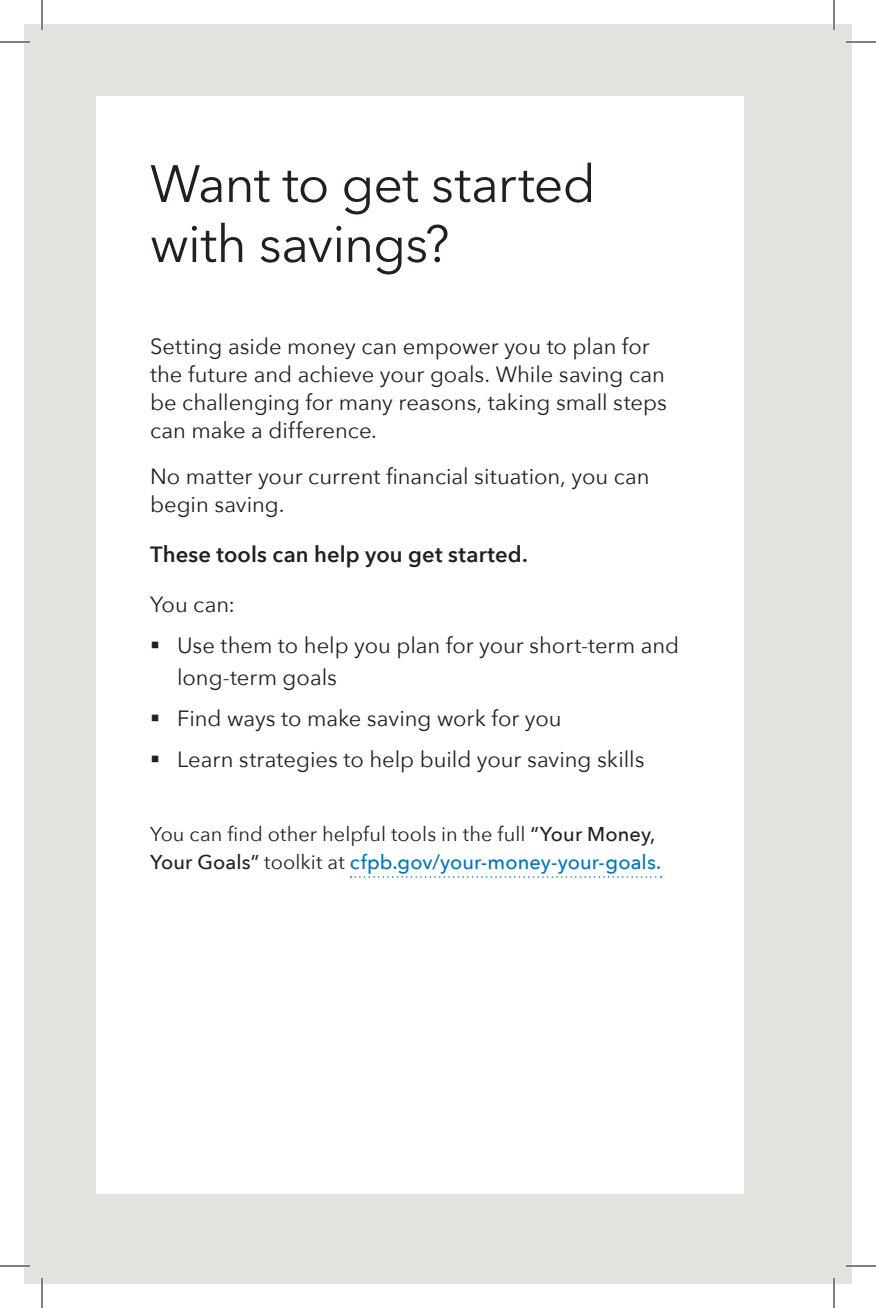
<style>
.page{position:relative;width:876px;height:1308px;background:#fff}
.page>*{position:absolute;margin:0;border:0;box-sizing:border-box;transform-origin:0 0}
.t1{font:52px/60px "Avenir Next";letter-spacing:-.02em;color:#231f20}
.H5_regular{font:22px/28px "Avenir Next";color:#231f20}
.subheading__14_point{font:600 22px "Avenir Next";letter-spacing:.005em;color:#231f20}
.subheading__14_point-2{font:22px "Avenir Next";color:#231f20}
.subheading__14_point-3{font:20px/28px "Avenir Next";letter-spacing:.005em;color:#231f20}
.s1{font-weight:500}
.s2{font-weight:500;color:#0076be}
</style>
<div class="page">
<div style="left:24px;top:24px;width:828px;height:1260px;background:#e2e2de"></div>
<div style="left:96px;top:96px;width:648px;height:1098px;background:#fff"></div>
<svg style="left:351px;top:876px;width:311px;height:2px"></svg>
<hr style="left:0;top:41px;width:30px;height:2px;background:#fff">
<hr style="left:846px;top:41px;width:30px;height:2px;background:#fff">
<hr style="left:0;top:1265px;width:30px;height:2px;background:#fff">
<hr style="left:846px;top:1265px;width:30px;height:2px;background:#fff">
<hr style="left:41px;top:0;width:2px;height:30px;background:#fff">
<hr style="left:41px;top:1278px;width:2px;height:30px;background:#fff">
<hr style="left:833px;top:0;width:2px;height:30px;background:#fff">
<hr style="left:833px;top:1278px;width:2px;height:30px;background:#fff">
<hr style="left:0;top:42px;width:30px;height:1px;background:#000">
<hr style="left:846px;top:42px;width:30px;height:1px;background:#000">
<hr style="left:0;top:1266px;width:30px;height:1px;background:#000">
<hr style="left:846px;top:1266px;width:30px;height:1px;background:#000">
<hr style="left:42px;top:0;width:1px;height:30px;background:#000">
<hr style="left:42px;top:1278px;width:1px;height:30px;background:#000">
<hr style="left:834px;top:0;width:1px;height:30px;background:#000">
<hr style="left:834px;top:1278px;width:1px;height:30px;background:#000">
<h2 class="t1" style="left:150px;top:152px;width:447px">Want to get started with savings?</h2>
<p class="H5_regular" style="left:150px;top:331px;width:518px">Setting aside money can empower you to plan for the future and achieve your goals. While saving can be challenging for many reasons, taking small steps can make a difference.</p>
<p class="H5_regular" style="left:150px;top:461px;width:501px">No matter your current financial situation, you can begin saving.</p>
<p class="subheading__14_point" style="left:150px;top:535px;width:379px">These tools can help you get started.</p>
<p class="subheading__14_point-2" style="left:150px;top:586px;width:87px">You can:</p>
<p class="H5_regular" style="left:177px;top:628px;width:504px;line-height:32px;text-indent:-27px">▪ Use them to help you plan for your short-term and long-term goals</p>
<p class="H5_regular" style="left:150px;top:703px;width:413px">▪ Find ways to make saving work for you</p>
<p class="H5_regular" style="left:150px;top:744px;width:496px">▪ Learn strategies to help build your saving skills</p>
<p class="subheading__14_point-3" style="left:150px;top:819px;width:513px">You can find other helpful tools in the full <span class="s1">“Your Money,<br>Your Goals”</span> toolkit at <span class="s2">cfpb.gov/your-money-your-goals.</span></p>
</div>
